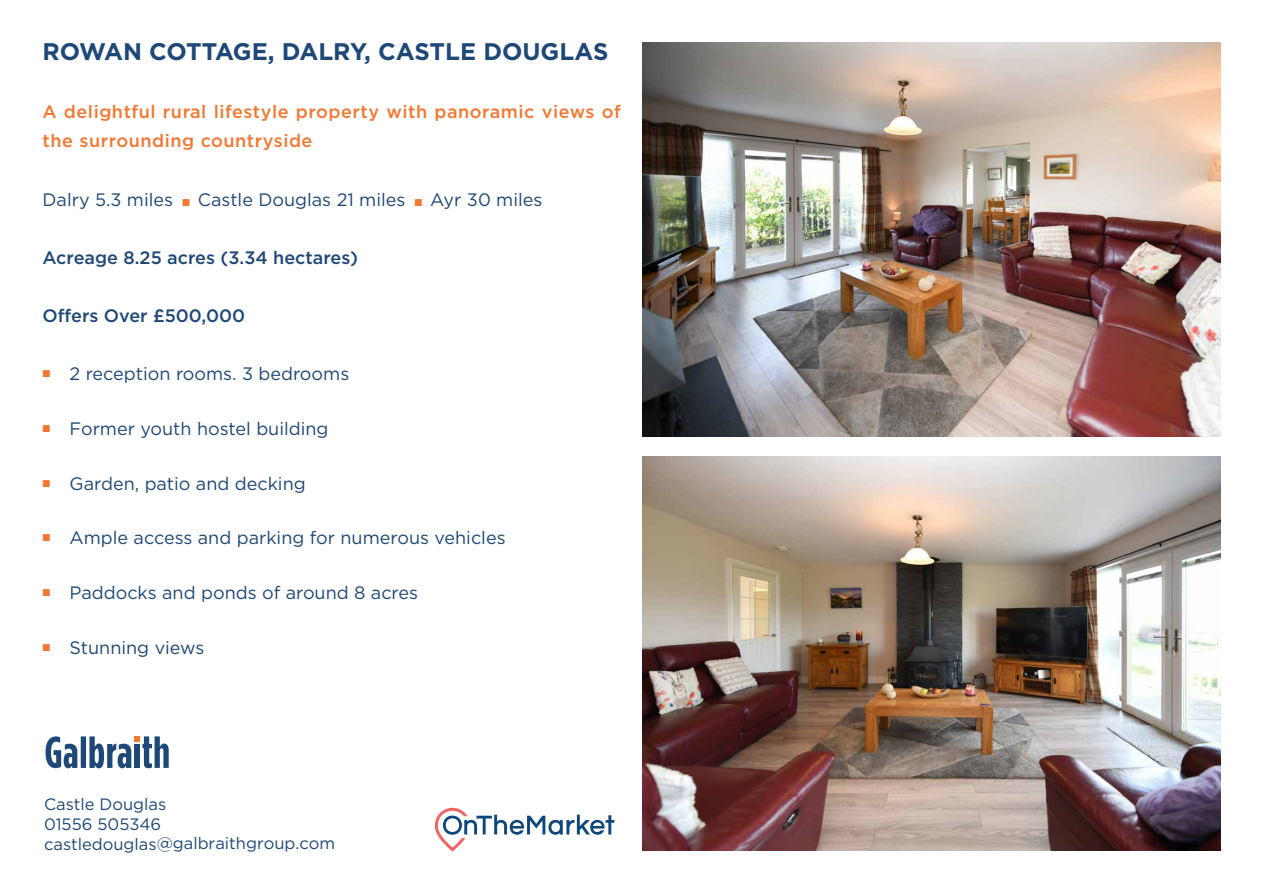
<style>
.page{position:relative;width:1263px;height:893px;background:#fff}
.page>*{position:absolute;margin:0;border:0;box-sizing:border-box;transform-origin:0 0}
.Headings_Text{font:700 24px "Gotham HTF";color:#1e4877}
.t1{font:18px "Gotham HTF";color:#1e4877}
.t2{font:500 18px/29.1px "Gotham HTF";letter-spacing:.03em;color:#f37731}
.Price{font:500 18px "Gotham HTF";color:#1e4877}
.t3{font:16.5px "Gotham HTF";color:#1e4877}
.s1{font-family:"Proxima Nova";font-size:12px;color:#f37731}
</style>
<div class="page">
<svg style="left:435px;top:808px;width:179px;height:43px"></svg>
<svg style="left:46px;top:736px;width:123px;height:32px"></svg>
<div style="left:135px;top:744px;width:5px;height:24px;background:#1e4877"></div>
<img style="left:642px;top:457px;width:578px;height:393px">
<img style="left:642px;top:43px;width:578px;height:393px">
<p class="Headings_Text" style="left:43px;top:38px;width:567px">ROWAN COTTAGE, DALRY, CASTLE DOUGLAS</p>
<p class="t2" style="left:43px;top:97px;width:580px">A delightful rural lifestyle property with panoramic views of the surrounding countryside</p>
<p class="t1" style="left:43px;top:189px;width:501px">Dalry 5.3 miles <span class="s1">■</span> Castle Douglas 21 miles <span class="s1">■</span> Ayr 30 miles</p>
<p class="Price" style="left:43px;top:247px;width:317px">Acreage 8.25 acres (3.34 hectares)</p>
<p class="Price" style="left:43px;top:306px;width:204px">Offers Over £500,000</p>
<p class="t1" style="left:43px;top:364px;width:308px"><sup>■</sup> 2 reception rooms. 3 bedrooms</p>
<p class="t1" style="left:43px;top:419px;width:288px"><sup>■</sup> Former youth hostel building</p>
<p class="t1" style="left:43px;top:473px;width:265px"><sup>■</sup> Garden, patio and decking</p>
<p class="t1" style="left:43px;top:528px;width:465px"><sup>■</sup> Ample access and parking for numerous vehicles</p>
<p class="t1" style="left:43px;top:583px;width:377px"><sup>■</sup> Paddocks and ponds of around 8 acres</p>
<p class="t1" style="left:43px;top:637px;width:163px"><sup>■</sup> Stunning views</p>
<p class="t3" style="left:44px;top:795px;width:124px">Castle Douglas</p>
<p class="t3" style="left:44px;top:815px;width:119px">01556 505346</p>
<p class="t3" style="left:44px;top:834px;width:293px">castledouglas@galbraithgroup.com</p>
</div>
